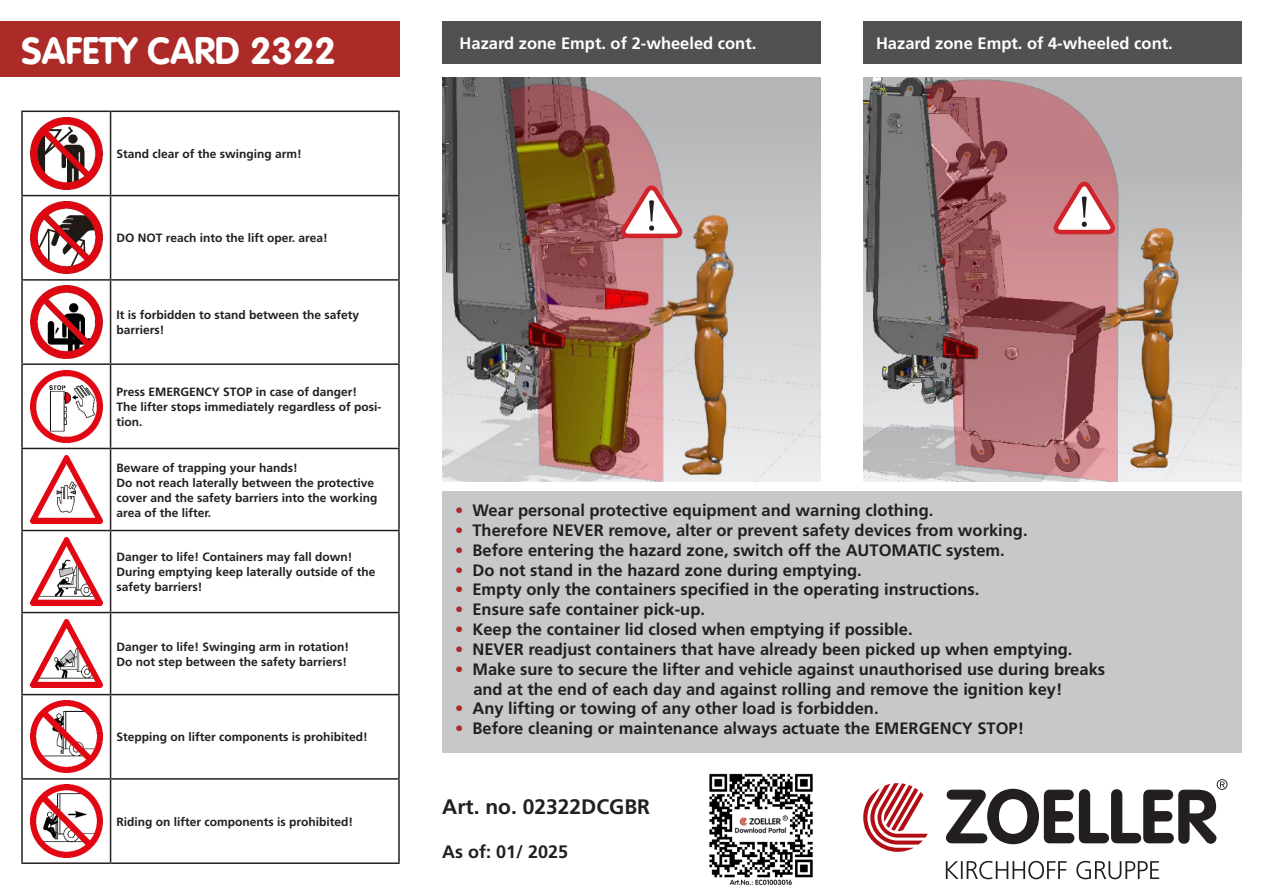
<style>
.page{position:relative;width:1263px;height:893px;background:#fff}
.page>*{position:absolute;margin:0;border:0;box-sizing:border-box;transform-origin:0 0}
.t1{font:37.5px "VAG Rounded Bold";color:#fff}
.t2{font:700 21px "Frutiger";color:#231f20}
.t3{font:700 18px "Frutiger";color:#231f20}
.body_text{font:700 16.5px/19.8px "Frutiger";color:#231f20}
.t4{font:700 16.5px "Frutiger";color:#fff}
.t5{font:700 12px/15px "Frutiger";color:#231f20}
.s1{color:#ac2a27}
</style>
<div class="page">
<div style="left:0;top:21px;width:400px;height:56px;background:#ac2a27"></div>
<hr style="left:21px;top:111px;width:90px;height:1px;background:#231f20">
<hr style="left:21px;top:112px;width:2px;height:83px;background:#231f20">
<hr style="left:111px;top:111px;width:289px;height:1px;background:#231f20">
<hr style="left:110px;top:112px;width:1px;height:83px;background:#231f20">
<hr style="left:398px;top:112px;width:2px;height:83px;background:#231f20">
<hr style="left:21px;top:195px;width:90px;height:1px;background:#231f20">
<hr style="left:21px;top:196px;width:2px;height:83px;background:#231f20">
<hr style="left:111px;top:195px;width:289px;height:1px;background:#231f20">
<hr style="left:110px;top:196px;width:1px;height:83px;background:#231f20">
<hr style="left:398px;top:196px;width:2px;height:83px;background:#231f20">
<hr style="left:21px;top:279px;width:90px;height:2px;background:#231f20">
<hr style="left:21px;top:281px;width:2px;height:82px;background:#231f20">
<hr style="left:111px;top:279px;width:289px;height:2px;background:#231f20">
<hr style="left:110px;top:281px;width:1px;height:82px;background:#231f20">
<hr style="left:398px;top:281px;width:2px;height:82px;background:#231f20">
<hr style="left:21px;top:363px;width:90px;height:2px;background:#231f20">
<hr style="left:21px;top:365px;width:2px;height:83px;background:#231f20">
<hr style="left:111px;top:363px;width:289px;height:2px;background:#231f20">
<hr style="left:110px;top:365px;width:1px;height:83px;background:#231f20">
<hr style="left:398px;top:365px;width:2px;height:83px;background:#231f20">
<hr style="left:21px;top:448px;width:90px;height:1px;background:#231f20">
<hr style="left:21px;top:449px;width:2px;height:81px;background:#231f20">
<hr style="left:111px;top:448px;width:289px;height:1px;background:#231f20">
<hr style="left:110px;top:449px;width:1px;height:81px;background:#231f20">
<hr style="left:398px;top:449px;width:2px;height:81px;background:#231f20">
<hr style="left:21px;top:530px;width:90px;height:1px;background:#231f20">
<hr style="left:21px;top:531px;width:2px;height:81px;background:#231f20">
<hr style="left:111px;top:530px;width:289px;height:1px;background:#231f20">
<hr style="left:110px;top:531px;width:1px;height:81px;background:#231f20">
<hr style="left:398px;top:531px;width:2px;height:81px;background:#231f20">
<hr style="left:21px;top:612px;width:90px;height:1px;background:#231f20">
<hr style="left:21px;top:613px;width:2px;height:81px;background:#231f20">
<hr style="left:111px;top:612px;width:289px;height:1px;background:#231f20">
<hr style="left:110px;top:613px;width:1px;height:81px;background:#231f20">
<hr style="left:398px;top:613px;width:2px;height:81px;background:#231f20">
<hr style="left:21px;top:694px;width:90px;height:1px;background:#231f20">
<hr style="left:21px;top:695px;width:2px;height:83px;background:#231f20">
<hr style="left:111px;top:694px;width:289px;height:1px;background:#231f20">
<hr style="left:110px;top:695px;width:1px;height:83px;background:#231f20">
<hr style="left:398px;top:695px;width:2px;height:83px;background:#231f20">
<hr style="left:21px;top:778px;width:90px;height:2px;background:#231f20">
<hr style="left:21px;top:780px;width:2px;height:82px;background:#231f20">
<hr style="left:111px;top:778px;width:289px;height:2px;background:#231f20">
<hr style="left:110px;top:780px;width:1px;height:82px;background:#231f20">
<hr style="left:398px;top:780px;width:2px;height:82px;background:#231f20">
<hr style="left:21px;top:862px;width:90px;height:2px;background:#231f20">
<hr style="left:111px;top:862px;width:289px;height:2px;background:#231f20">
<img style="left:30px;top:117px;width:72px;height:73px">
<img style="left:30px;top:202px;width:72px;height:72px">
<img style="left:30px;top:286px;width:72px;height:72px">
<img style="left:30px;top:370px;width:72px;height:72px">
<img style="left:30px;top:455px;width:72px;height:68px">
<img style="left:30px;top:537px;width:72px;height:69px">
<img style="left:30px;top:620px;width:72px;height:68px">
<img style="left:30px;top:701px;width:72px;height:72px">
<img style="left:30px;top:785px;width:72px;height:72px">
<div style="left:442px;top:21px;width:379px;height:43px;background:#515152"></div>
<div style="left:863px;top:21px;width:379px;height:43px;background:#515152"></div>
<img style="left:442px;top:77px;width:379px;height:404px">
<img style="left:863px;top:77px;width:379px;height:404px">
<svg style="left:615px;top:185px;width:69px;height:55px"></svg>
<svg style="left:1048px;top:181px;width:69px;height:56px"></svg>
<div style="left:442px;top:491px;width:800px;height:262px;background:#c7c8ca"></div>
<img style="left:709px;top:773px;width:104px;height:113px">
<svg style="left:863px;top:783px;width:65px;height:69px"></svg>
<svg style="left:946px;top:861px;width:213px;height:18px"></svg>
<svg style="left:946px;top:779px;width:281px;height:65px"></svg>
<h1 class="t1" style="left:22px;top:28px;width:316px">SAFETY CARD 2322</h1>
<p class="t5" style="left:117px;top:146px;width:187px">Stand clear of the swinging arm!</p>
<p class="t5" style="left:117px;top:231px;width:213px">DO NOT reach into the lift oper. area!</p>
<p class="t5" style="left:117px;top:308px;width:244px;line-height:14.4px">It is forbidden to stand between the safety barriers!</p>
<p class="t5" style="left:117px;top:384px;width:242px">Press EMERGENCY STOP in case of danger!</p>
<p class="t5" style="left:117px;top:399px;width:266px">The lifter stops immediately regardless of posi&shy;tion.</p>
<p class="t5" style="left:117px;top:460px;width:183px">Beware of trapping your hands!</p>
<p class="t5" style="left:117px;top:475px;width:262px">Do not reach laterally between the protective cover and the safety barriers into the working area of the lifter.</p>
<p class="t5" style="left:117px;top:549px;width:238px">Danger to life! Containers may fall down!</p>
<p class="t5" style="left:117px;top:564px;width:260px">During emptying keep laterally outside of the safety barriers!</p>
<p class="t5" style="left:117px;top:639px;width:234px">Danger to life! Swinging arm in rotation!</p>
<p class="t5" style="left:117px;top:654px;width:232px">Do not step between the safety barriers!</p>
<p class="t5" style="left:117px;top:730px;width:253px">Stepping on lifter components is prohibited!</p>
<p class="t5" style="left:117px;top:814px;width:238px">Riding on lifter components is prohibited!</p>
<p class="t4" style="left:460px;top:33px;width:298px">Hazard zone Empt. of 2-wheeled cont.</p>
<p class="t4" style="left:876px;top:33px;width:298px">Hazard zone Empt. of 4-wheeled cont.</p>
<p class="body_text" style="left:455px;top:501px;width:480px"><span class="s1">•</span> Wear personal protective equipment and warning clothing.</p>
<p class="body_text" style="left:455px;top:520px;width:574px"><span class="s1">•</span> Therefore NEVER remove, alter or prevent safety devices from working.</p>
<p class="body_text" style="left:455px;top:540px;width:551px"><span class="s1">•</span> Before entering the hazard zone, switch off the AUTOMATIC system.</p>
<p class="body_text" style="left:455px;top:560px;width:408px"><span class="s1">•</span> Do not stand in the hazard zone during emptying.</p>
<p class="body_text" style="left:455px;top:580px;width:526px"><span class="s1">•</span> Empty only the containers specified in the operating instructions.</p>
<p class="body_text" style="left:455px;top:600px;width:251px"><span class="s1">•</span> Ensure safe container pick-up.</p>
<p class="body_text" style="left:455px;top:619px;width:459px"><span class="s1">•</span> Keep the container lid closed when emptying if possible.</p>
<p class="body_text" style="left:455px;top:639px;width:619px"><span class="s1">•</span> NEVER readjust containers that have already been picked up when emptying.</p>
<p class="body_text" style="left:473px;top:659px;width:633px;text-indent:-18px"><span class="s1">•</span> Make sure to secure the lifter and vehicle against unauthorised use during breaks and at the end of each day and against rolling and remove the ignition key!</p>
<p class="body_text" style="left:455px;top:699px;width:425px"><span class="s1">•</span> Any lifting or towing of any other load is forbidden.</p>
<p class="body_text" style="left:455px;top:718px;width:571px"><span class="s1">•</span> Before cleaning or maintenance always actuate the EMERGENCY STOP!</p>
<p class="t2" style="left:442px;top:795px;width:209px">Art. no. 02322DCGBR</p>
<p class="t3" style="left:442px;top:841px;width:128px">As of: 01/ 2025</p>
</div>
